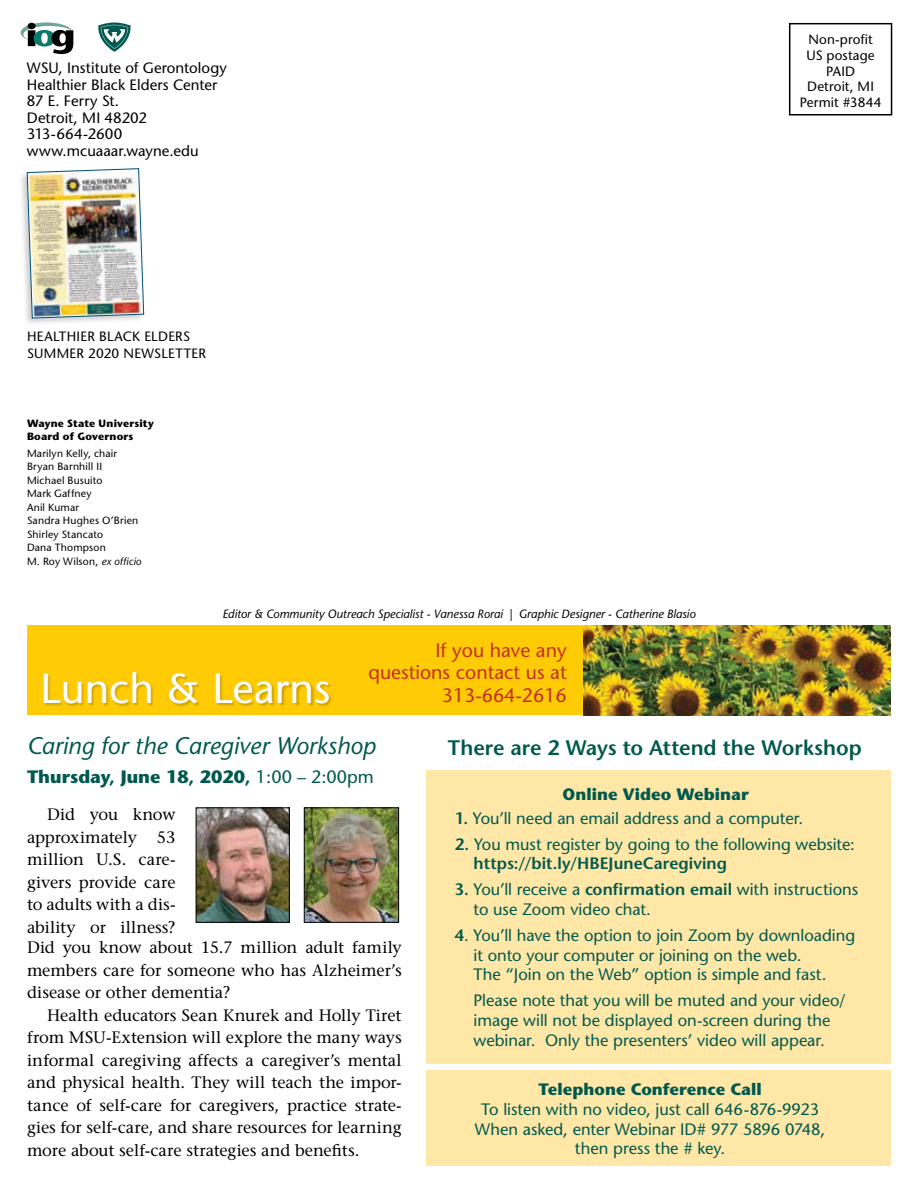
<style>
.page{position:relative;width:918px;height:1188px;background:#fff}
.page>*{position:absolute;margin:0;border:0;box-sizing:border-box;transform-origin:0 0}
.t1{font:42px "Stone Sans";color:#fff}
.t2{font:italic 24px "Stone Sans";color:#00594e}
.t3{font:600 21px "Stone Sans";color:#00594e}
.t4{font:19.5px/22.5px "Stone Sans";color:#c72e1c;text-align:right}
.t5{font:700 17.85px "Stone Sans";color:#00594e}
.t6{font:16.5px/19.8px "Stone Sans";color:#00594e}
.t7{font:16.5px/22.5px "Stone Serif";color:#000;text-align:justify}
.t8{font:700 16.5px "Stone Sans";letter-spacing:.005em;color:#00594e}
.t9{font:15px/16.5px "Stone Sans";letter-spacing:.005em;color:#000}
.t10{font:13.5px/15.8px "Stone Sans";letter-spacing:.015em;color:#000}
.t11{font:italic 12px "Stone Sans";letter-spacing:-.005em;color:#000}
.t12{font:10.5px/13.5px "Stone Sans";letter-spacing:.015em;color:#000}
.t13{font:700 10.5px/13.5px "Stone Sans";letter-spacing:.015em;color:#000}
.s1{font-style:italic}
.s2{font-weight:400}
.s3{font-weight:600}
</style>
<div class="page">
<div style="left:427px;top:1070px;width:464px;height:96px;background:#ffe7a7"></div>
<div style="left:427px;top:770px;width:464px;height:294px;background:#ffe7a7"></div>
<div style="left:27px;top:626px;width:564px;height:89px;background:#ffcb05"></div>
<img style="left:583px;top:626px;width:308px;height:89px">
<div style="left:789px;top:23px;width:103px;height:92px;border:2px solid #000"></div>
<div style="left:44px;top:672px;width:288px;height:35px;background:#000;opacity:.2"></div>
<div style="left:18px;top:167px;width:127px;height:159px;background:#000;opacity:.19"></div>
<img style="left:27px;top:168px;width:117px;height:150px">
<img style="left:306px;top:810px;width:91px;height:111px">
<div style="left:304px;top:808px;width:95px;height:115px;border:1px solid #000"></div>
<svg style="left:21px;top:22px;width:52px;height:32px"></svg>
<svg style="left:98px;top:22px;width:33px;height:30px"></svg>
<img style="left:198px;top:810px;width:90px;height:111px">
<div style="left:196px;top:808px;width:94px;height:115px;border:1px solid #000"></div>
<p class="t9" style="left:27px;top:60px;width:201px">WSU, Institute of Gerontology<br>Healthier Black Elders Center<br>87 E. Ferry St.<br>Detroit, MI 48202<br>313-664-2600 www.mcuaaar.wayne.edu</p>
<p class="t10" style="left:27px;top:329px;width:181px;line-height:16.5px">HEALTHIER BLACK ELDERS<br>SUMMER 2020 NEWSLETTER</p>
<p class="t13" style="left:27px;top:416px;width:128px">Wayne State University<br>Board of Governors</p>
<p class="t12" style="left:27px;top:446px;width:116px">Marilyn Kelly, chair<br>Bryan Barnhill II<br>Michael Busuito<br>Mark Gaffney<br>Anil Kumar<br>Sandra Hughes O’Brien<br>Shirley Stancato<br>Dana Thompson<br>M. Roy Wilson, <span class="s1">ex officio</span></p>
<p class="t11" style="left:222px;top:607px;width:475px">Editor &amp; Community Outreach Specialist - Vanessa Rorai | Graphic Designer - Catherine Blasio</p>
<h1 class="t1" style="left:41px;top:663px;width:291px">Lunch &amp; Learns</h1>
<p class="t4" style="left:368px;top:639px;width:200px">If you have any questions contact us at<br>313-664-2616</p>
<p class="t10" style="left:800px;top:32px;width:83px;text-align:center">Non-profit<br>US postage<br>PAID<br>Detroit, MI<br>Permit #3844</p>
<h2 class="t2" style="left:27px;top:731px;width:350px">Caring for the Caregiver Workshop</h2>
<p class="t3" style="left:448px;top:735px;width:416px">There are 2 Ways to Attend the Workshop</p>
<p class="t5" style="left:27px;top:765px;width:348px">Thursday, June 18, 2020, <span class="s2">1:00 – 2:00pm</span></p>
<p class="t8" style="left:562px;top:783px;width:188px">Online Video Webinar</p>
<p class="t6" style="left:455px;top:808px;width:350px"><span class="s3">1.</span> You’ll need an email address and a computer.</p>
<p class="t6" style="left:474px;top:834px;width:383px;text-indent:-19px"><span class="s3">2.</span> You must register by going to the following website: <span class="s3">https://bit.ly/HBEJuneCaregiving</span></p>
<p class="t6" style="left:474px;top:880px;width:386px;text-indent:-19px"><span class="s3">3.</span> You’ll receive a <span class="s3">confirmation email</span> with instructions to use Zoom video chat.</p>
<p class="t6" style="left:474px;top:925px;width:383px;text-indent:-19px"><span class="s3">4</span>. You’ll have the option to join Zoom by downloading it onto your computer or joining on the web.<br>The “Join on the Web” option is simple and fast.</p>
<p class="t6" style="left:474px;top:991px;width:373px">Please note that you will be muted and your video/ image will not be displayed on-screen during the webinar. Only the presenters’ video will appear.</p>
<p class="t7" style="left:27px;top:803px;width:150px;text-indent:20px">Did you know approximately 53 million U.S. care&shy;givers provide care to adults with a dis&shy;ability or illness?</p>
<p class="t7" style="left:27px;top:936px;width:376px">Did you know about 15.7 million adult family members care for someone who has Alzheimer’s disease or other dementia?</p>
<p class="t7" style="left:27px;top:1004px;width:376px;text-indent:20px">Health educators Sean Knurek and Holly Tiret from MSU-Extension will explore the many ways informal caregiving affects a caregiver’s mental and physical health. They will teach the impor&shy;tance of self-care for caregivers, practice strate&shy;gies for self-care, and share resources for learning more about self-care strategies and benefits.</p>
<p class="t8" style="left:539px;top:1079px;width:225px">Telephone Conference Call</p>
<p class="t6" style="left:475px;top:1099px;width:352px;text-align:center">To listen with no video, just call 646-876-9923<br>When asked, enter Webinar ID# 977 5896 0748, then press the # key.</p>
</div>
